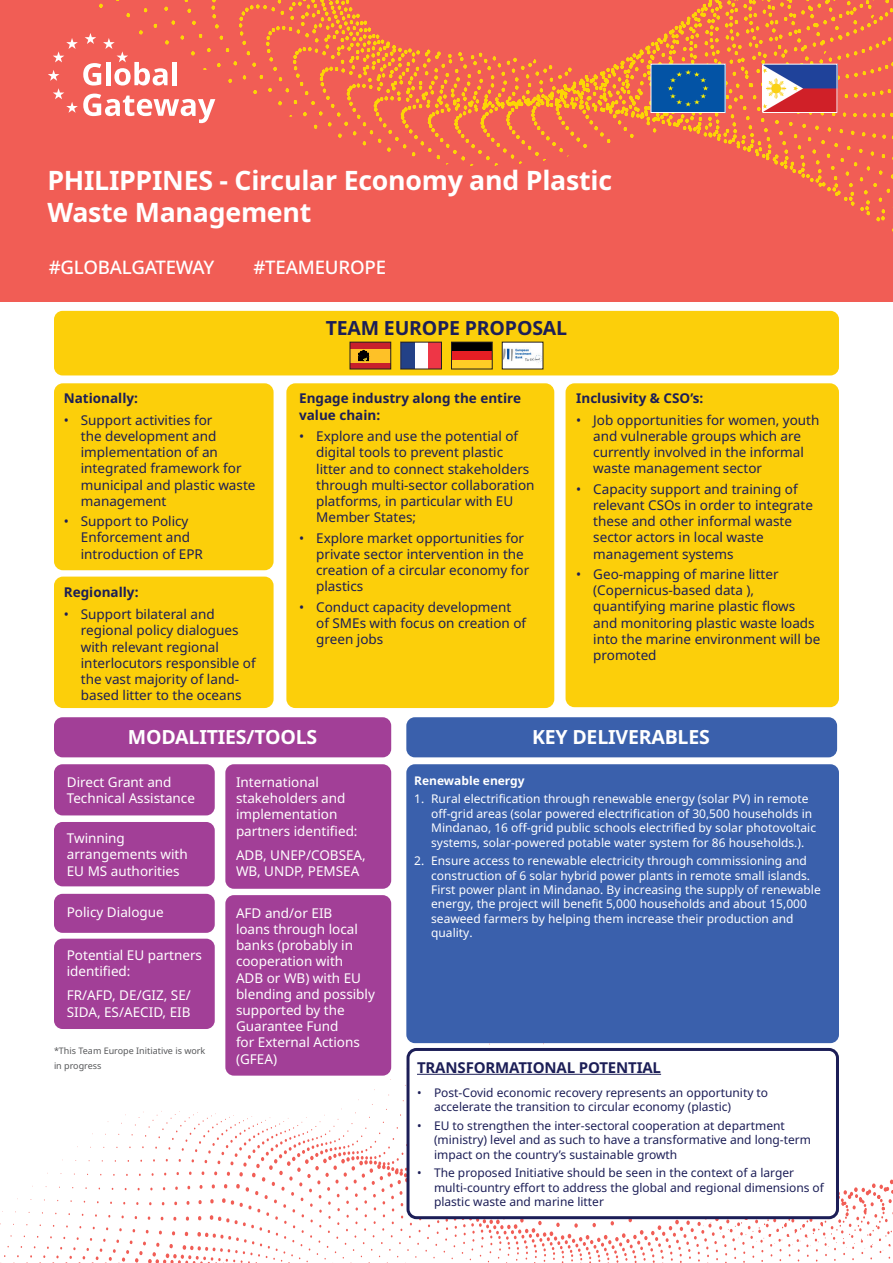
<style>
.page{position:relative;width:893px;height:1263px;background:#fff}
.page>*{position:absolute;margin:0;border:0;box-sizing:border-box;transform-origin:0 0}
.t1{font:700 26.7px/32.1px "Noto Sans";letter-spacing:-.01em;color:#fff}
.t2{font:700 19.5px "Noto Sans";letter-spacing:-.01em;color:#fff}
.t3{font:700 19.5px "Noto Sans";letter-spacing:-.01em;color:#1c1e57}
.t4{font:500 18.6px "Noto Sans";letter-spacing:-.01em;color:#fff}
.t5{font:700 15px "Noto Sans";letter-spacing:-.01em;color:#1c1e57}
.t6{font:13.5px/16.2px "Noto Sans";color:#1c1e57}
.t7{font:13.5px/16.2px "Noto Sans";color:#fff}
.t8{font:700 13.5px/16.2px "Noto Sans";color:#1c1e57}
.t9{font:12px/14.4px "Noto Sans";color:#fff}
.t10{font:12px/14.4px "Noto Sans";color:#1c1e57}
.t11{font:700 12px "Noto Sans";color:#fff}
.t12{font:9px/14.2px "Noto Sans";color:#57585a}
</style>
<div class="page">
<svg style="left:0;top:1026px;width:893px;height:237px"></svg>
<div style="left:0;top:0;width:893px;height:302px;background:#f15d55"></div>
<svg style="left:99px;top:0;width:794px;height:232px"></svg>
<svg style="left:48px;top:33px;width:167px;height:90px"></svg>
<div style="left:54px;top:717px;width:337px;height:40px;background:#a23f97;border-radius:9px"></div>
<div style="left:54px;top:764px;width:161px;height:51px;background:#a23f97;border-radius:9px"></div>
<div style="left:54px;top:894px;width:161px;height:39px;background:#a23f97;border-radius:9px"></div>
<div style="left:54px;top:822px;width:161px;height:64px;background:#a23f97;border-radius:9px"></div>
<div style="left:54px;top:939px;width:161px;height:90px;background:#a23f97;border-radius:9px"></div>
<div style="left:225px;top:764px;width:166px;height:125px;background:#a23f97;border-radius:9px"></div>
<div style="left:225px;top:895px;width:166px;height:181px;background:#a23f97;border-radius:9px"></div>
<div style="left:406px;top:717px;width:431px;height:40px;background:#3a60ac;border-radius:9px"></div>
<div style="left:406px;top:764px;width:433px;height:279px;background:#3a60ac;border-radius:9px"></div>
<div style="left:408px;top:1049px;width:429px;height:169px;background:#fff;border-radius:9px"></div>
<div style="left:406px;top:1048px;width:433px;height:171px;border:3px solid #1c1e57;border-radius:9px"></div>
<hr style="left:417px;top:1074px;width:244px;height:1px;background:#1c1e57">
<div style="left:54px;top:311px;width:785px;height:64px;background:#fccf0a;border-radius:9px"></div>
<div style="left:54px;top:383px;width:220px;height:187px;background:#fccf0a;border-radius:9px"></div>
<div style="left:286px;top:383px;width:268px;height:325px;background:#fccf0a;border-radius:9px"></div>
<div style="left:54px;top:577px;width:220px;height:131px;background:#fccf0a;border-radius:9px"></div>
<div style="left:566px;top:383px;width:273px;height:324px;background:#fccf0a;border-radius:9px"></div>
<div style="left:651px;top:64px;width:74px;height:48px;background:#0353a5"></div>
<svg style="left:668px;top:70px;width:40px;height:36px"></svg>
<div style="left:651px;top:64px;width:74px;height:49px;border:1px solid #fff"></div>
<img style="left:764px;top:66px;width:71px;height:45px">
<div style="left:762px;top:64px;width:75px;height:49px;border:1px solid #fff"></div>
<div style="left:350px;top:342px;width:41px;height:27px;background:#c8202c"></div>
<div style="left:350px;top:349px;width:41px;height:13px;background:#fec127"></div>
<svg style="left:358px;top:350px;width:11px;height:11px"></svg>
<div style="left:401px;top:342px;width:40px;height:27px;background:#ee3646"></div>
<div style="left:401px;top:342px;width:27px;height:27px;background:#fff"></div>
<div style="left:401px;top:342px;width:13px;height:27px;background:#234187"></div>
<div style="left:400px;top:342px;width:42px;height:27px;border:1px solid #231f20"></div>
<div style="left:451px;top:342px;width:41px;height:27px;background:#000001"></div>
<div style="left:451px;top:351px;width:41px;height:18px;background:#e61e24"></div>
<div style="left:451px;top:360px;width:41px;height:9px;background:#fecd26"></div>
<div style="left:451px;top:342px;width:41px;height:27px;border:1px solid #231f20"></div>
<img style="left:504px;top:344px;width:37px;height:23px">
<h1 class="t1" style="left:47px;top:165px;width:566px">PHILIPPINES - Circular Economy and Plastic<br>Waste Management</h1>
<h3 class="t4" style="left:49px;top:254px;width:167px">#GLOBALGATEWAY</h3>
<h3 class="t4" style="left:253px;top:254px;width:134px">#TEAMEUROPE</h3>
<h2 class="t3" style="left:326px;top:317px;width:243px">TEAM EUROPE PROPOSAL</h2>
<p class="t8" style="left:64px;top:391px;width:76px">Nationally:</p>
<p class="t8" style="left:299px;top:391px;width:223px">Engage industry along the entire value chain:</p>
<p class="t6" style="left:81px;top:412px;width:176px;text-indent:-17px">• Support activities for<br>the development and implementation of an integrated framework for municipal and plastic waste management</p>
<p class="t6" style="left:81px;top:513px;width:124px;text-indent:-17px">• Support to Policy<br>Enforcement and introduction of EPR</p>
<p class="t6" style="left:316px;top:428px;width:220px;text-indent:-17px">• Explore and use the potential of digital tools to prevent plastic litter and to connect stakeholders through multi-sector collaboration platforms, in particular with EU<br>Member States;</p>
<p class="t6" style="left:316px;top:530px;width:215px;text-indent:-17px">• Explore market opportunities for private sector intervention in the creation of a circular economy for plastics</p>
<p class="t6" style="left:316px;top:599px;width:212px;text-indent:-17px">• Conduct capacity development of SMEs with focus on creation of green jobs</p>
<p class="t8" style="left:64px;top:584px;width:76px">Regionally:</p>
<p class="t6" style="left:81px;top:606px;width:176px;text-indent:-17px">• Support bilateral and regional policy dialogues with relevant regional interlocutors responsible of the vast majority of land&shy;based litter to the oceans</p>
<p class="t8" style="left:576px;top:391px;width:129px">Inclusivity &amp; CSO’s:</p>
<p class="t6" style="left:593px;top:412px;width:228px;text-indent:-17px">• Job opportunities for women, youth and vulnerable groups which are currently involved in the informal waste management sector</p>
<p class="t6" style="left:593px;top:481px;width:221px;text-indent:-17px">• Capacity support and training of relevant CSOs in order to integrate these and other informal waste sector actors in local waste management systems</p>
<p class="t6" style="left:593px;top:566px;width:229px;text-indent:-17px">• Geo-mapping of marine litter (Copernicus-based data ), quantifying marine plastic flows and monitoring plastic waste loads into the marine environment will be promoted</p>
<h2 class="t2" style="left:128px;top:726px;width:191px">MODALITIES/TOOLS</h2>
<h2 class="t2" style="left:532px;top:726px;width:179px">KEY DELIVERABLES</h2>
<p class="t7" style="left:67px;top:774px;width:130px">Direct Grant and<br>Technical Assistance</p>
<p class="t7" style="left:67px;top:830px;width:123px">Twinning arrangements with<br>EU MS authorities</p>
<p class="t7" style="left:67px;top:904px;width:98px">Policy Dialogue</p>
<p class="t7" style="left:67px;top:947px;width:137px">Potential EU partners identified:</p>
<p class="t7" style="left:67px;top:987px;width:126px">FR/AFD, DE/GIZ, SE/<br>SIDA, ES/AECID, EIB</p>
<p class="t12" style="left:54px;top:1044px;width:153px">*This Team Europe Initiative is work in progress</p>
<p class="t7" style="left:236px;top:774px;width:123px">International stakeholders and implementation partners identified:</p>
<p class="t7" style="left:236px;top:847px;width:131px">ADB, UNEP/COBSEA,<br>WB, UNDP, PEMSEA</p>
<p class="t7" style="left:236px;top:905px;width:140px">AFD and/or EIB<br>loans through local banks (probably in cooperation with<br>ADB or WB) with EU blending and possibly supported by the<br>Guarantee Fund<br>for External Actions (GFEA)</p>
<p class="t11" style="left:414px;top:773px;width:112px">Renewable energy</p>
<p class="t9" style="left:431px;top:792px;width:386px;text-indent:-17px">1. Rural electrification through renewable energy (solar PV) in remote off-grid areas (solar powered electrification of 30,500 households in Mindanao, 16 off-grid public schools electrified by solar photovoltaic systems, solar-powered potable water system for 86 households.).</p>
<p class="t9" style="left:431px;top:854px;width:391px;text-indent:-17px">2. Ensure access to renewable electricity through commissioning and construction of 6 solar hybrid power plants in remote small islands.<br>First power plant in Mindanao. By increasing the supply of renewable energy, the project will benefit 5,000 households and about 15,000 seaweed farmers by helping them increase their production and quality.</p>
<p class="t5" style="left:417px;top:1059px;width:246px">TRANSFORMATIONAL POTENTIAL</p>
<p class="t10" style="left:434px;top:1085px;width:336px;text-indent:-17px">• Post-Covid economic recovery represents an opportunity to accelerate the transition to circular economy (plastic)</p>
<p class="t10" style="left:434px;top:1118px;width:379px;text-indent:-17px">• EU to strengthen the inter-sectoral cooperation at department (ministry) level and as such to have a transformative and long-term impact on the country’s sustainable growth</p>
<p class="t10" style="left:434px;top:1166px;width:391px;text-indent:-17px">• The proposed Initiative should be seen in the context of a larger multi-country effort to address the global and regional dimensions of plastic waste and marine litter</p>
</div>
